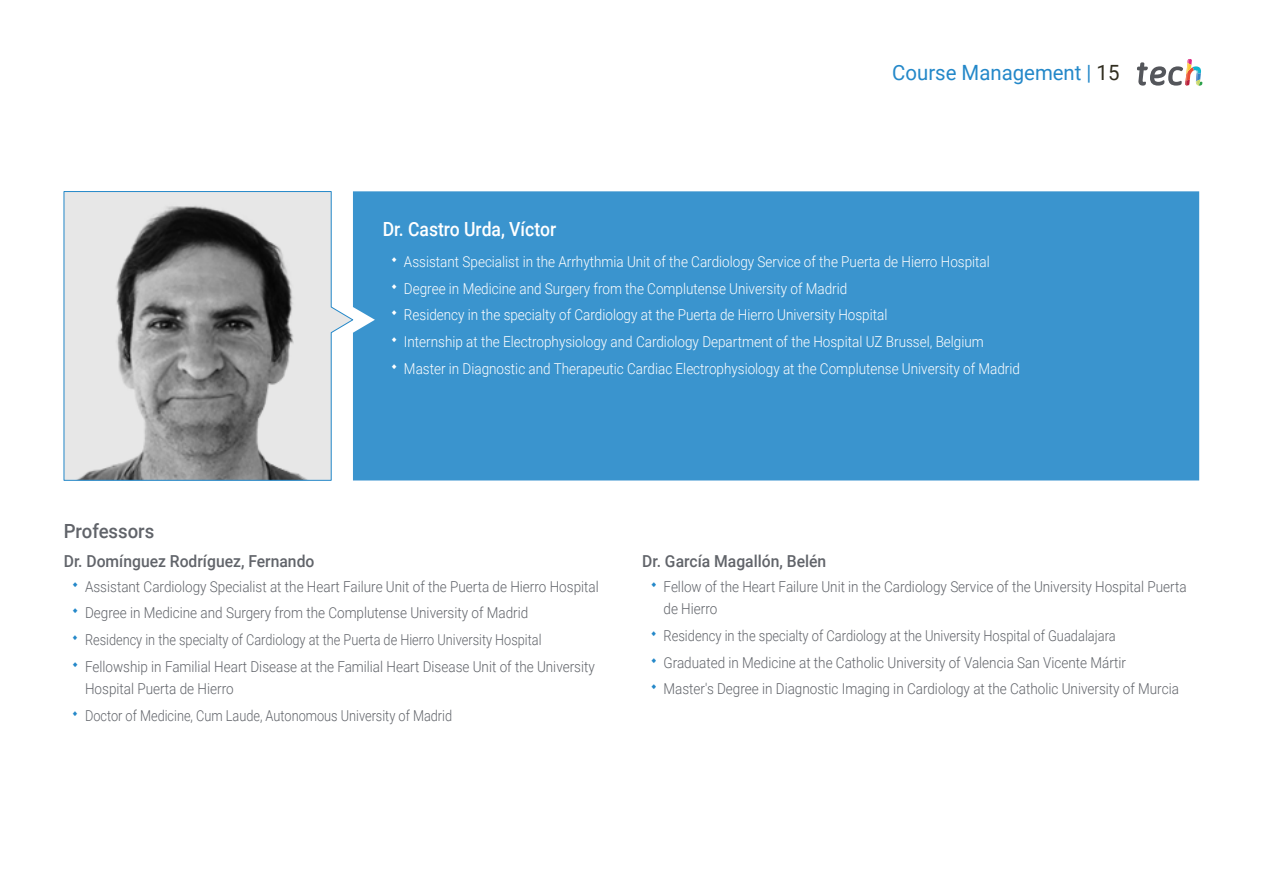
<style>
.page{position:relative;width:1263px;height:893px;background:#fff}
.page>*{position:absolute;margin:0;border:0;box-sizing:border-box;transform-origin:0 0}
.t1{font:21px "Roboto";color:#2488c9}
.t2{font:500 19.5px "Roboto";color:#fff;scale:.9 1}
.t3{font:500 19.5px "Roboto";color:#61646a;scale:.95 1}
.t4{font:500 16.5px "Roboto";color:#61646a;scale:.95 1}
.t5{font:300 15px/26.7px "Roboto";color:#61646a;scale:.9 1}
.t6{font:300 15px/26.7px "Roboto";color:#fff;scale:.9 1}
.t7{font:300 15px/26.7px "Roboto";color:#61646a;scale:.86 1}
.s1{color:#312e20}
</style>
<div class="page">
<svg style="left:1137px;top:59px;width:65px;height:27px"></svg>
<div style="left:353px;top:191px;width:846px;height:289px;background:#3a94ce"></div>
<svg style="left:64px;top:191px;width:289px;height:290px;background:#aeafb0"></svg>
<svg style="left:392px;top:257px;width:5px;height:5px"></svg>
<svg style="left:392px;top:284px;width:5px;height:5px"></svg>
<svg style="left:392px;top:310px;width:5px;height:5px"></svg>
<svg style="left:392px;top:337px;width:5px;height:5px"></svg>
<svg style="left:392px;top:364px;width:5px;height:5px"></svg>
<h1 class="t1" style="left:892px;top:57px;width:229px">Course Management | <span class="s1">15</span></h1>
<h2 class="t3" style="left:64px;top:517px;width:97px">Professors</h2>
<h2 class="t2" style="left:383px;top:215px;width:194px">Dr. Castro Urda, Víctor</h2>
<p class="t6" style="left:404px;top:247px;width:686px">Assistant Specialist in the Arrhythmia Unit of the Cardiology Service of the Puerta de Hierro Hospital Degree in Medicine and Surgery from the Complutense University of Madrid<br>Residency in the specialty of Cardiology at the Puerta de Hierro University Hospital<br>Internship at the Electrophysiology and Cardiology Department of the Hospital UZ Brussel, Belgium Master in Diagnostic and Therapeutic Cardiac Electrophysiology at the Complutense University of Madrid</p>
<p class="t4" style="left:64px;top:550px;width:265px">Dr. Domínguez Rodríguez, Fernando</p>
<p class="t5" style="left:85px;top:572px;width:572px">Assistant Cardiology Specialist at the Heart Failure Unit of the Puerta de Hierro Hospital Degree in Medicine and Surgery from the Complutense University of Madrid<br>Residency in the specialty of Cardiology at the Puerta de Hierro University Hospital Fellowship in Familial Heart Disease at the Familial Heart Disease Unit of the University</p>
<p class="t5" style="left:85px;top:675px;width:409px">Hospital Puerta de Hierro<br>Doctor of Medicine, Cum Laude, Autonomous University of Madrid</p>
<p class="t4" style="left:642px;top:550px;width:195px">Dr. García Magallón, Belén</p>
<p class="t5" style="left:663px;top:574px;width:583px;line-height:22.5px">Fellow of the Heart Failure Unit in the Cardiology Service of the University Hospital Puerta de Hierro</p>
<p class="t7" style="left:663px;top:622px;width:601px">Residency in the specialty of Cardiology at the University Hospital of Guadalajara<br>Graduated in Medicine at the Catholic University of Valencia San Vicente Mártir<br>Master's Degree in Diagnostic Imaging in Cardiology at the Catholic University of Murcia</p>
</div>
